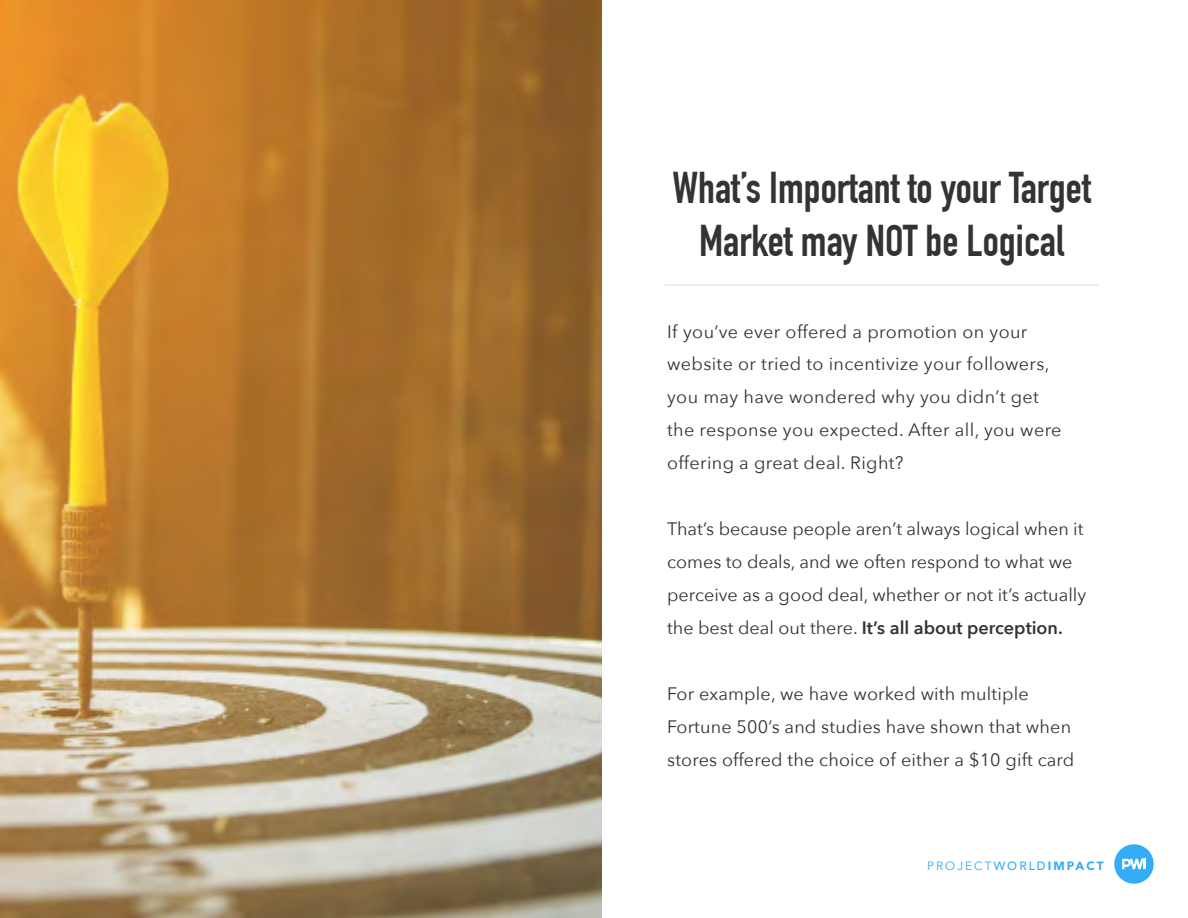
<style>
.page{position:relative;width:1188px;height:918px;background:#fff}
.page>*{position:absolute;margin:0;border:0;box-sizing:border-box;transform-origin:0 0}
.t1{font:700 43.5px/52.5px "DIN Condensed";color:#333;text-align:center}
.t2{font:18px/33px "Avenir Next";letter-spacing:.01em;color:#333}
.t3{font:12px "Avenir";letter-spacing:.17em;color:#33adf5}
.s1{font-weight:600}
.s2{font-weight:500}
.s3{font-weight:900}
</style>
<div class="page">
<div style="left:1114px;top:844px;width:40px;height:40px;background:#33adf5;border-radius:50%"></div>
<svg style="left:1122px;top:859px;width:24px;height:10px"></svg>
<img style="left:0;top:0;width:602px;height:918px">
<hr style="left:664px;top:284px;width:435px;height:2px;background:#e6e6e6">
<h1 class="t1" style="left:672px;top:162px;width:420px">What’s Important to your Target<br>Market may NOT be Logical</h1>
<p class="t2" style="left:667px;top:314px;width:396px">If you’ve ever offered a promotion on your website or tried to incentivize your followers, you may have wondered why you didn’t get the response you expected. After all, you were offering a great deal. Right?</p>
<p class="t2" style="left:667px;top:512px;width:421px">That’s because people aren’t always logical when it comes to deals, and we often respond to what we perceive as a good deal, whether or not it’s actually the best deal out there. <span class="s1">It’s all about perception.</span></p>
<p class="t2" style="left:667px;top:677px;width:409px">For example, we have worked with multiple<br>Fortune 500’s and studies have shown that when stores offered the choice of either a $10 gift card</p>
<p class="t3" style="left:927px;top:859px;width:178px">PROJECT<span class="s2">WORLD</span><span class="s3">IMPACT</span></p>
</div>
